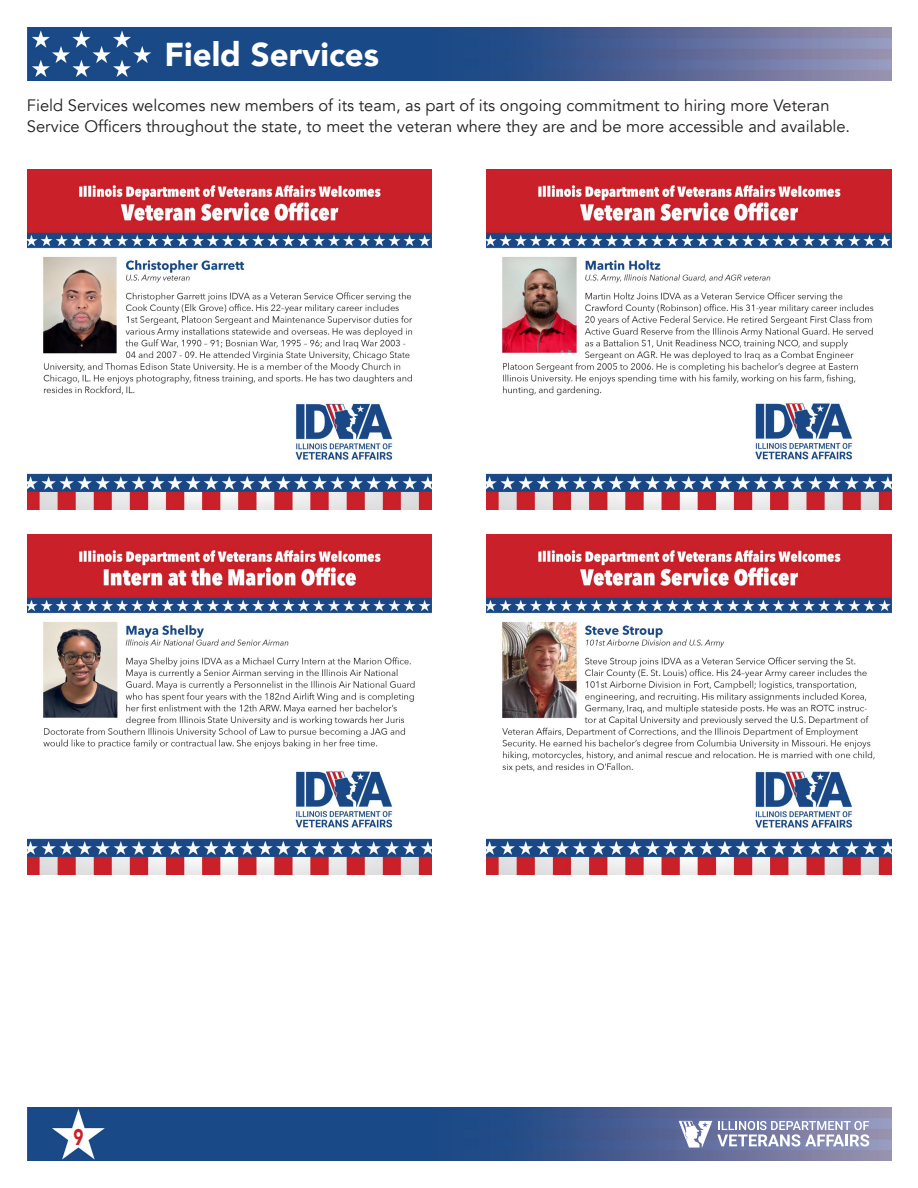
<style>
.page{position:relative;width:918px;height:1188px;background:#fff}
.page>*{position:absolute;margin:0;border:0;box-sizing:border-box;transform-origin:0 0}
.t1{font:900 33px "Avenir";color:#fff}
.t2{font:900 22.5px "Avenir";color:#c92029;scale:.75 1}
.t3{font:16.5px/21px "Avenir";color:#231f20}
</style>
<div class="page">
<img style="left:27px;top:1107px;width:864px;height:54px">
<img style="left:27px;top:27px;width:864px;height:53px">
<svg style="left:679px;top:1121px;width:190px;height:27px"></svg>
<img style="left:27px;top:169px;width:405px;height:340px">
<img style="left:27px;top:534px;width:405px;height:340px">
<img style="left:486px;top:169px;width:405px;height:340px">
<img style="left:486px;top:534px;width:405px;height:340px">
<p class="t1" style="left:165px;top:26px;width:216px">Field Services</p>
<p class="t3" style="left:27px;top:95px;width:825px">Field Services welcomes new members of its team, as part of its ongoing commitment to hiring more Veteran<br>Service Officers throughout the state, to meet the veteran where they are and be more accessible and available.</p>
<p class="t2" style="left:73px;top:1118px;width:15px">9</p>
</div>
